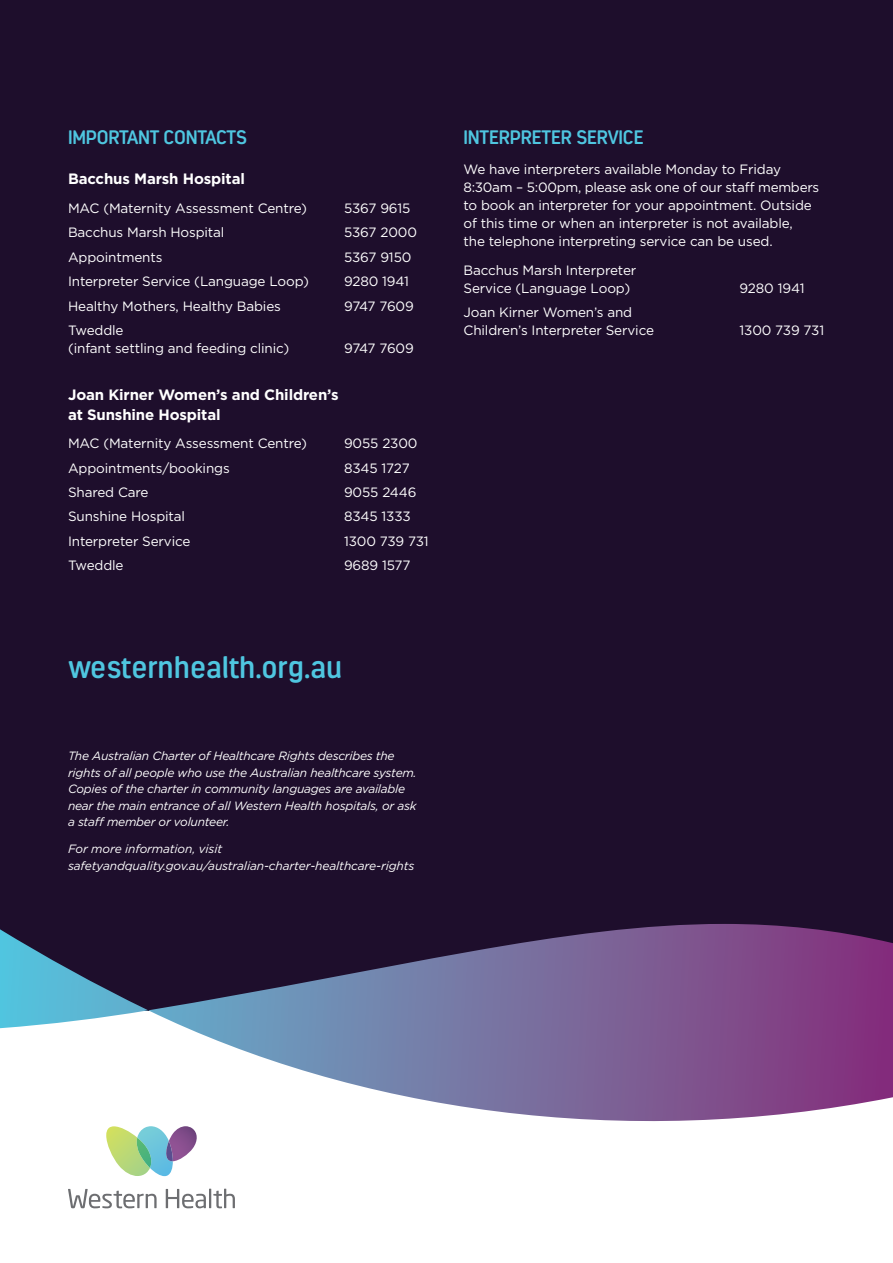
<style>
.page{position:relative;width:893px;height:1263px;background:#fff}
.page>*{position:absolute;margin:0;border:0;box-sizing:border-box;transform-origin:0 0}
.t1{font:600 30px "Estandar Rounded";color:#4fc6e0}
.t2{font:600 19.5px "Estandar Rounded";letter-spacing:-.01em;color:#4fc6e0}
.t3{font:700 15px/19.5px "Gotham";letter-spacing:-.01em;color:#fff}
.t4{font:13.5px/18px "Gotham";letter-spacing:-.01em;color:#fff}
.t5{font:13.5px "Gotham";letter-spacing:-.03em;color:#fff}
.t6{font:italic 12px/16.5px "Gotham";letter-spacing:-.02em;color:#fff}
</style>
<div class="page">
<div style="left:0;top:0;width:893px;height:1010px;background:#1e0e2c"></div>
<svg style="left:0;top:924px;width:893px;height:198px"></svg>
<svg style="left:106px;top:1126px;width:91px;height:51px"></svg>
<img style="left:165px;top:1141px;width:8px;height:20px">
<img style="left:137px;top:1137px;width:16px;height:31px">
<svg style="left:68px;top:1189px;width:89px;height:19px"></svg>
<svg style="left:166px;top:1189px;width:69px;height:19px"></svg>
<h2 class="t2" style="left:68px;top:125px;width:180px">IMPORTANT CONTACTS</h2>
<p class="t3" style="left:68px;top:169px;width:178px">Bacchus Marsh Hospital</p>
<p class="t4" style="left:68px;top:199px;width:241px">MAC (Maternity Assessment Centre)</p>
<p class="t4" style="left:344px;top:199px;width:68px">5367 9615</p>
<p class="t4" style="left:68px;top:223px;width:158px">Bacchus Marsh Hospital</p>
<p class="t4" style="left:344px;top:223px;width:74px">5367 2000</p>
<p class="t4" style="left:68px;top:248px;width:96px">Appointments</p>
<p class="t4" style="left:344px;top:248px;width:69px">5367 9150</p>
<p class="t4" style="left:68px;top:272px;width:242px">Interpreter Service (Language Loop)</p>
<p class="t4" style="left:344px;top:272px;width:67px">9280 1941</p>
<p class="t4" style="left:68px;top:296px;width:214px">Healthy Mothers, Healthy Babies</p>
<p class="t5" style="left:344px;top:297px;width:71px">9747 7609</p>
<p class="t4" style="left:68px;top:321px;width:223px">Tweddle<br>(infant settling and feeding clinic)</p>
<p class="t5" style="left:344px;top:339px;width:71px">9747 7609</p>
<p class="t3" style="left:68px;top:385px;width:272px">Joan Kirner Women’s and Children’s at Sunshine Hospital</p>
<p class="t4" style="left:68px;top:434px;width:241px">MAC (Maternity Assessment Centre)</p>
<p class="t4" style="left:344px;top:434px;width:75px">9055 2300</p>
<p class="t4" style="left:68px;top:458px;width:163px">Appointments/bookings</p>
<p class="t4" style="left:344px;top:458px;width:67px">8345 1727</p>
<p class="t4" style="left:68px;top:483px;width:82px">Shared Care</p>
<p class="t4" style="left:344px;top:483px;width:74px">9055 2446</p>
<p class="t4" style="left:68px;top:507px;width:119px">Sunshine Hospital</p>
<p class="t4" style="left:344px;top:507px;width:68px">8345 1333</p>
<p class="t4" style="left:68px;top:532px;width:124px">Interpreter Service</p>
<p class="t4" style="left:344px;top:532px;width:86px">1300 739 731</p>
<p class="t4" style="left:68px;top:556px;width:57px">Tweddle</p>
<p class="t4" style="left:344px;top:556px;width:68px">9689 1577</p>
<h1 class="t1" style="left:68px;top:650px;width:276px">westernhealth.org.au</h1>
<p class="t6" style="left:68px;top:747px;width:350px">The Australian Charter of Healthcare Rights describes the rights of all people who use the Australian healthcare system.<br>Copies of the charter in community languages are available near the main entrance of all Western Health hospitals, or ask a staff member or volunteer.</p>
<p class="t6" style="left:68px;top:840px;width:348px">For more information, visit safetyandquality.gov.au/australian-charter-healthcare-rights</p>
<h2 class="t2" style="left:463px;top:125px;width:182px">INTERPRETER SERVICE</h2>
<p class="t4" style="left:463px;top:160px;width:357px">We have interpreters available Monday to Friday 8:30am – 5:00pm, please ask one of our staff members to book an interpreter for your appointment. Outside of this time or when an interpreter is not available,<br>the telephone interpreting service can be used.</p>
<p class="t4" style="left:463px;top:261px;width:174px">Bacchus Marsh Interpreter<br>Service (Language Loop)</p>
<p class="t4" style="left:739px;top:279px;width:67px">9280 1941</p>
<p class="t4" style="left:463px;top:303px;width:192px">Joan Kirner Women’s and<br>Children’s Interpreter Service</p>
<p class="t4" style="left:739px;top:321px;width:86px">1300 739 731</p>
</div>
